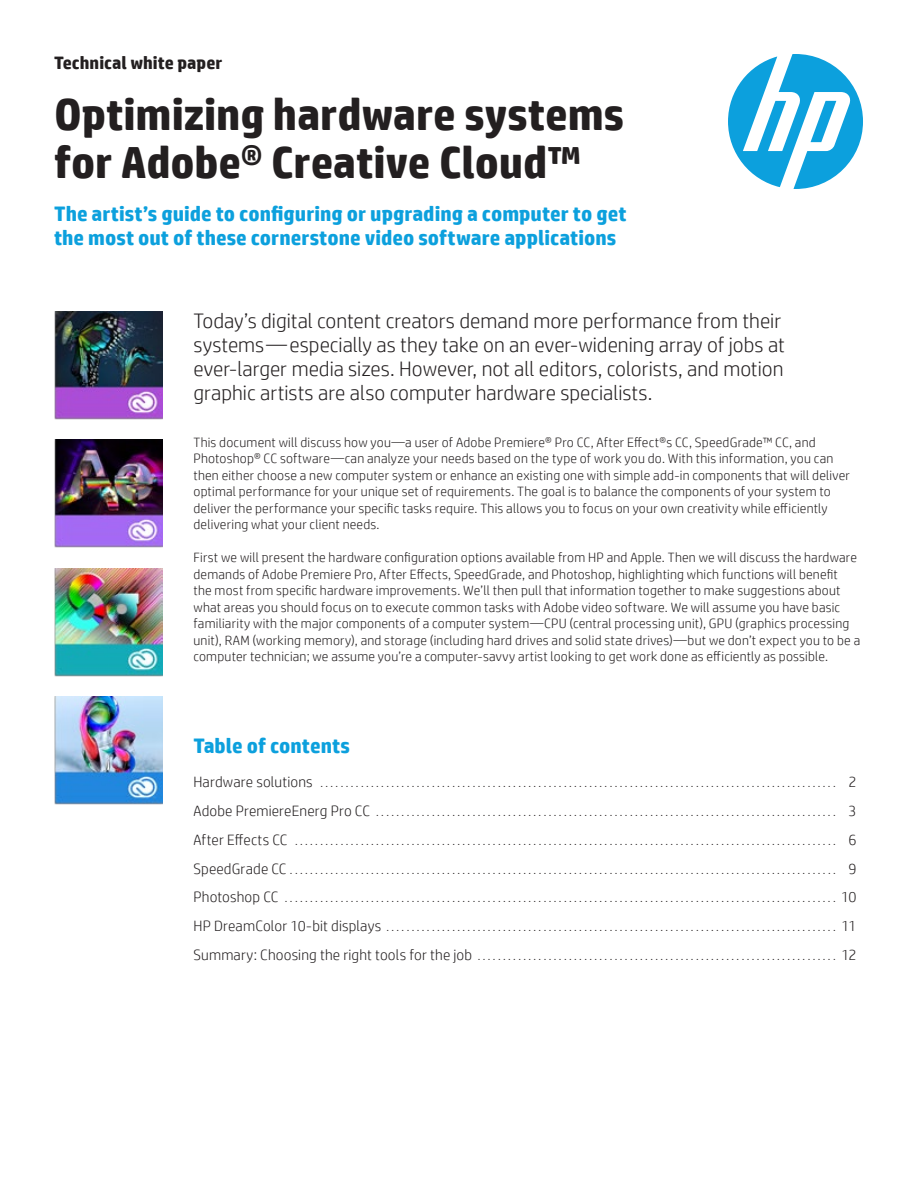
<style>
.page{position:relative;width:918px;height:1188px;background:#fff}
.page>*{position:absolute;margin:0;border:0;box-sizing:border-box;transform-origin:0 0}
.t1{font:700 45px/48px "HP Simplified";letter-spacing:-.005em;color:#231f20}
.t2{font:300 21px/24px "HP Simplified";color:#231f20}
.t3{font:700 21px/24px "HP Simplified";color:#0ca0dd}
.t4{font:700 18px "HP Simplified";color:#231f20}
.t5{font:300 13.5px/16.5px "HP Simplified";letter-spacing:.015em;color:#231f20}
.t6{font:300 12px "HP Simplified";color:#231f20}
.s1{font-size:15px}
</style>
<div class="page">
<svg style="left:728px;top:54px;width:135px;height:135px"></svg>
<img style="left:54px;top:311px;width:108px;height:108px">
<img style="left:54px;top:440px;width:108px;height:108px">
<img style="left:54px;top:568px;width:108px;height:108px">
<img style="left:54px;top:697px;width:108px;height:108px">
<h3 class="t4" style="left:54px;top:51px;width:170px">Technical white paper</h3>
<h1 class="t1" style="left:54px;top:91px;width:572px">Optimizing hardware systems for Adobe® Creative Cloud™</h1>
<h2 class="t3" style="left:54px;top:202px;width:574px">The artist’s guide to configuring or upgrading a computer to get the most out of these cornerstone video software applications</h2>
<p class="t2" style="left:194px;top:308px;width:593px">Today’s digital content creators demand more performance from their systems—especially as they take on an ever-widening array of jobs at ever-larger media sizes. However, not all editors, colorists, and motion graphic artists are also computer hardware specialists.</p>
<p class="t5" style="left:194px;top:434px;width:658px">This document will discuss how you—a user of Adobe Premiere® Pro CC, After Effect®s CC, SpeedGrade™ CC, and Photoshop® CC software—can analyze your needs based on the type of work you do. With this information, you can then either choose a new computer system or enhance an existing one with simple add-in components that will deliver optimal performance for your unique set of requirements. The goal is to balance the components of your system to deliver the performance your specific tasks require. This allows you to focus on your own creativity while efficiently delivering what your client needs.</p>
<p class="t5" style="left:194px;top:549px;width:668px">First we will present the hardware configuration options available from HP and Apple. Then we will discuss the hardware demands of Adobe Premiere Pro, After Effects, SpeedGrade, and Photoshop, highlighting which functions will benefit<br>the most from specific hardware improvements. We’ll then pull that information together to make suggestions about what areas you should focus on to execute common tasks with Adobe video software. We will assume you have basic familiarity with the major components of a computer system—CPU (central processing unit), GPU (graphics processing unit), RAM (working memory), and storage (including hard drives and solid state drives)—but we don’t expect you to be a computer technician; we assume you’re a computer-savvy artist looking to get work done as efficiently as possible.</p>
<h2 class="t3" style="left:194px;top:734px;width:158px">Table of contents</h2>
<p class="t6" style="left:194px;top:775px;width:664px"><span class="s1">Hardware solutions</span> ...................................................................................................... <span class="s1">2</span></p>
<p class="t6" style="left:194px;top:804px;width:664px"><span class="s1">Adobe PremiereEnerg Pro CC</span> ........................................................................................... <span class="s1">3</span></p>
<p class="t6" style="left:194px;top:833px;width:664px"><span class="s1">After Effects CC</span> ........................................................................................................... <span class="s1">6</span></p>
<p class="t6" style="left:194px;top:862px;width:664px"><span class="s1">SpeedGrade CC</span> ............................................................................................................ <span class="s1">9</span></p>
<p class="t6" style="left:194px;top:890px;width:664px"><span class="s1">Photoshop CC</span> ............................................................................................................. <span class="s1">10</span></p>
<p class="t6" style="left:193px;top:919px;width:665px"><span class="s1">HP DreamColor 10-bit displays</span> ......................................................................................... <span class="s1">11</span></p>
<p class="t6" style="left:194px;top:948px;width:664px"><span class="s1">Summary: Choosing the right tools for the job</span> ....................................................................... <span class="s1">12</span></p>
</div>
